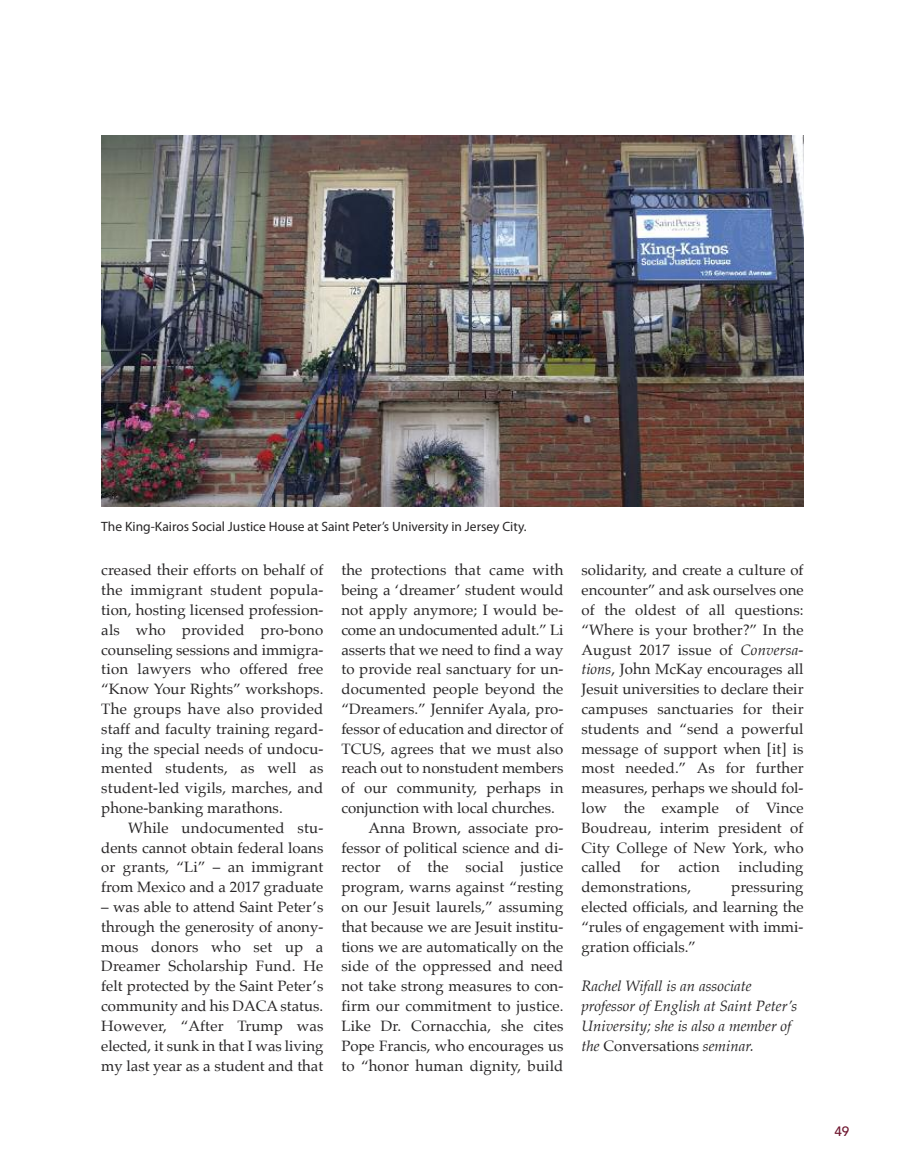
<style>
.page{position:relative;width:905px;height:1175px;background:#fff}
.page>*{position:absolute;margin:0;border:0;box-sizing:border-box;transform-origin:0 0}
.t1{font:15px/19.8px "Palatino";letter-spacing:.005em;color:#272526;text-align:justify}
.t2{font:italic 15px/19.8px "Palatino";color:#272526}
.t3{font:13.5px "Myriad Pro";color:#272526}
.t4{font:500 13.5px "Avenir";color:#6f1730}
.s1{font-style:italic}
.s2{font-style:normal}
</style>
<div class="page">
<img style="left:101px;top:135px;width:702px;height:371px">
<p class="t3" style="left:101px;top:521px;width:427px">The King-Kairos Social Justice House at Saint Peter’s University in Jersey City.</p>
<p class="t1" style="left:101px;top:561px;width:224px">creased their efforts on behalf of the immigrant student popula&shy;tion, hosting licensed profession&shy;als who provided pro-bono counseling sessions and immigra&shy;tion lawyers who offered free “Know Your Rights” workshops.<br>The groups have also provided staff and faculty training regard&shy;ing the special needs of undocu&shy;mented students, as well as student-led vigils, marches, and phone-banking marathons.</p>
<p class="t1" style="left:101px;top:818px;width:224px;text-indent:27px">While undocumented stu&shy;dents cannot obtain federal loans or grants, “Li” – an immigrant from Mexico and a 2017 graduate</p>
<p class="t1" style="left:101px;top:898px;width:224px">– was able to attend Saint Peter’s through the generosity of anony&shy;mous donors who set up a Dreamer Scholarship Fund. He felt protected by the Saint Peter’s community and his DACA status.<br>However, “After Trump was elected, it sunk in that I was living my last year as a student and that</p>
<p class="t1" style="left:341px;top:561px;width:223px">the protections that came with</p>
<p class="t1" style="left:341px;top:581px;width:224px">being a ‘dreamer’ student would</p>
<p class="t1" style="left:341px;top:601px;width:224px">not apply anymore; I would be-</p>
<p class="t1" style="left:341px;top:620px;width:223px">come an undocumented adult.” Li</p>
<p class="t1" style="left:341px;top:640px;width:223px">asserts that we need to find a way</p>
<p class="t1" style="left:341px;top:660px;width:223px">to provide real sanctuary for un-</p>
<p class="t1" style="left:341px;top:680px;width:223px">documented people beyond the</p>
<p class="t1" style="left:341px;top:700px;width:223px">“Dreamers.” Jennifer Ayala, pro-</p>
<p class="t1" style="left:341px;top:719px;width:223px">fessor of education and director of</p>
<p class="t1" style="left:341px;top:739px;width:224px">TCUS, agrees that we must also</p>
<p class="t1" style="left:341px;top:759px;width:224px">reach out to nonstudent members</p>
<p class="t1" style="left:341px;top:779px;width:223px">of our community, perhaps in</p>
<p class="t1" style="left:341px;top:799px;width:215px">conjunction with local churches.</p>
<p class="t1" style="left:368px;top:818px;width:196px">Anna Brown, associate pro-</p>
<p class="t1" style="left:341px;top:838px;width:224px">fessor of political science and di-</p>
<p class="t1" style="left:341px;top:858px;width:223px">rector of the social justice</p>
<p class="t1" style="left:341px;top:878px;width:223px">program, warns against “resting</p>
<p class="t1" style="left:341px;top:898px;width:223px">on our Jesuit laurels,” assuming</p>
<p class="t1" style="left:341px;top:917px;width:223px">that because we are Jesuit institu-</p>
<p class="t1" style="left:341px;top:937px;width:224px">tions we are automatically on the</p>
<p class="t1" style="left:341px;top:957px;width:223px">side of the oppressed and need</p>
<p class="t1" style="left:341px;top:977px;width:224px">not take strong measures to con-</p>
<p class="t1" style="left:341px;top:997px;width:224px">firm our commitment to justice.</p>
<p class="t1" style="left:341px;top:1016px;width:223px">Like Dr. Cornacchia, she cites</p>
<p class="t1" style="left:341px;top:1036px;width:224px">Pope Francis, who encourages us</p>
<p class="t1" style="left:341px;top:1056px;width:224px">to “honor human dignity, build</p>
<p class="t1" style="left:581px;top:561px;width:224px">solidarity, and create a culture of encounter” and ask ourselves one of the oldest of all questions: “Where is your brother?” In the August 2017 issue of <span class="s1">Conversa&shy;tions</span>, John McKay encourages all Jesuit universities to declare their campuses sanctuaries for their students and “send a powerful message of support when [it] is most needed.” As for further measures, perhaps we should fol&shy;low the example of Vince Boudreau, interim president of City College of New York, who called</p>
<p class="t1" style="left:640px;top:858px;width:21px">for</p>
<p class="t1" style="left:678px;top:858px;width:43px">action</p>
<p class="t1" style="left:738px;top:858px;width:66px">including</p>
<p class="t1" style="left:581px;top:878px;width:111px">demonstrations,</p>
<p class="t1" style="left:581px;top:878px;width:224px;text-indent:150px">pressuring elected officials, and learning the “rules of engagement with immi&shy;gration officials.”</p>
<p class="t2" style="left:581px;top:977px;width:217px">Rachel Wifall is an associate professor of English at Saint Peter’s<br>University; she is also a member of the <span class="s2">Conversations</span> seminar.</p>
<p class="t4" style="left:834px;top:1119px;width:17px">49</p>
</div>
